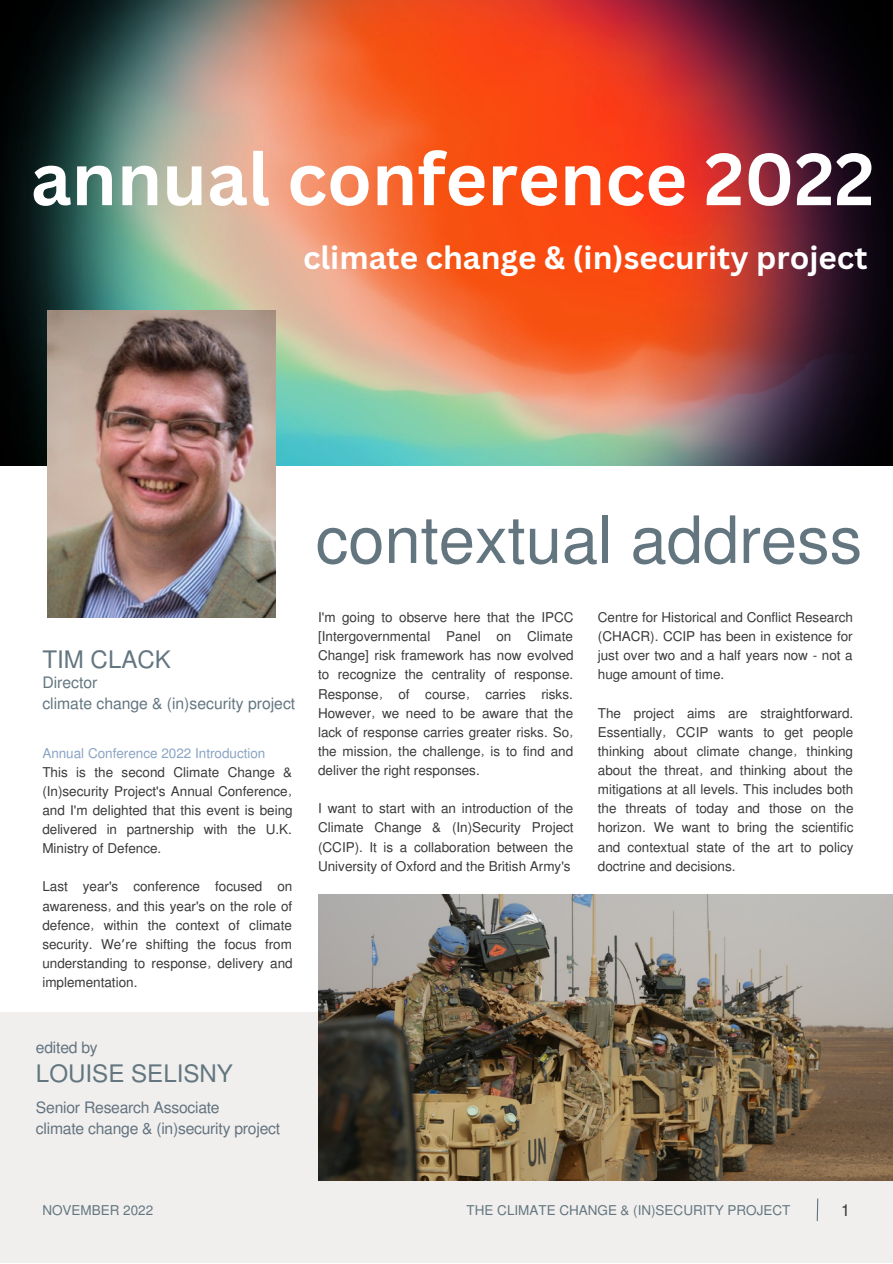
<style>
.page{position:relative;width:893px;height:1264px;background:#fff}
.page>*{position:absolute;margin:0;border:0;box-sizing:border-box;transform-origin:0 0}
.t1{font:700 72px "Canva Sans";color:#fff}
.t2{font:65.25px "Mukti";color:#637680}
.t3{font:700 31.5px "Canva Sans";color:#fff}
.t4{font:24.15px "Mukti";color:#637680}
.t5{font:16.5px "Mukti";color:#3b3939}
.t6{font:15.75px/20.2px "Mukti";letter-spacing:-.015em;color:#637380}
.t7{font:15.75px/21.3px "Mukti";color:#637680}
.t8{font:13.5px/19px "Mukti";color:#3b3939;text-align:justify}
.t9{font:13.5px "Mukti";color:#637680}
.t10{font:13.5px "Mukti";color:#89a4c3}
.s1{font-family:"Noto Sans Gurmukhi"}
</style>
<div class="page">
<div style="left:0;top:1011px;width:892px;height:251px;background:#f0efed"></div>
<svg style="left:816px;top:1198px;width:2px;height:24px"></svg>
<img style="left:0;top:0;width:892px;height:466px">
<img style="left:318px;top:894px;width:574px;height:286px">
<img style="left:47px;top:310px;width:228px;height:307px">
<h1 class="t1" style="left:31px;top:128px;width:845px">annual conference 2022</h1>
<h3 class="t3" style="left:303px;top:235px;width:566px">climate change &amp; (in)security project</h3>
<h3 class="t4" style="left:42px;top:642px;width:130px">TIM CLACK</h3>
<p class="t7" style="left:42px;top:670px;width:254px">Director<br>climate change &amp; (in)security project</p>
<p class="t10" style="left:42px;top:743px;width:224px">Annual Conference 2022 Introduction</p>
<p class="t8" style="left:42px;top:761px;width:252px">This is the second Climate Change &amp; (In)security Project's Annual Conference, and I'm delighted that this event is being delivered in partnership with the U.K.<br>Ministry of Defence.</p>
<p class="t8" style="left:42px;top:876px;width:252px">Last year's conference focused on awareness, and this year's on the role of defence, within the context of climate security. We<span class="s1">’</span>re shifting the focus from understanding to response, delivery and implementation.</p>
<p class="t6" style="left:36px;top:1036px;width:63px">edited by</p>
<h3 class="t4" style="left:36px;top:1056px;width:198px">LOUISE SELISNY</h3>
<p class="t6" style="left:36px;top:1096px;width:245px">Senior Research Associate<br>climate change &amp; (in)security project</p>
<h2 class="t2" style="left:315px;top:494px;width:548px">contextual address</h2>
<p class="t8" style="left:318px;top:607px;width:257px">I'm going to observe here that the IPCC [Intergovernmental Panel on Climate Change] risk framework has now evolved to recognize the centrality of response.<br>Response, of course, carries risks.<br>However, we need to be aware that the lack of response carries greater risks. So, the mission, the challenge, is to find and deliver the right responses.</p>
<p class="t8" style="left:318px;top:798px;width:257px">I want to start with an introduction of the Climate Change &amp; (In)Security Project (CCIP). It is a collaboration between the University of Oxford and the British Army's</p>
<p class="t8" style="left:597px;top:607px;width:257px">Centre for Historical and Conflict Research (CHACR). CCIP has been in existence for just over two and a half years now - not a huge amount of time.</p>
<p class="t8" style="left:597px;top:702px;width:257px">The project aims are straightforward.<br>Essentially, CCIP wants to get people thinking about climate change, thinking about the threat, and thinking about the mitigations at all levels. This includes both the threats of today and those on the horizon. We want to bring the scientific and contextual state of the art to policy doctrine and decisions.</p>
<p class="t9" style="left:42px;top:1200px;width:112px">NOVEMBER 2022</p>
<p class="t9" style="left:466px;top:1200px;width:325px">THE CLIMATE CHANGE &amp; (IN)SECURITY PROJECT</p>
<p class="t5" style="left:841px;top:1198px;width:9px">1</p>
</div>
